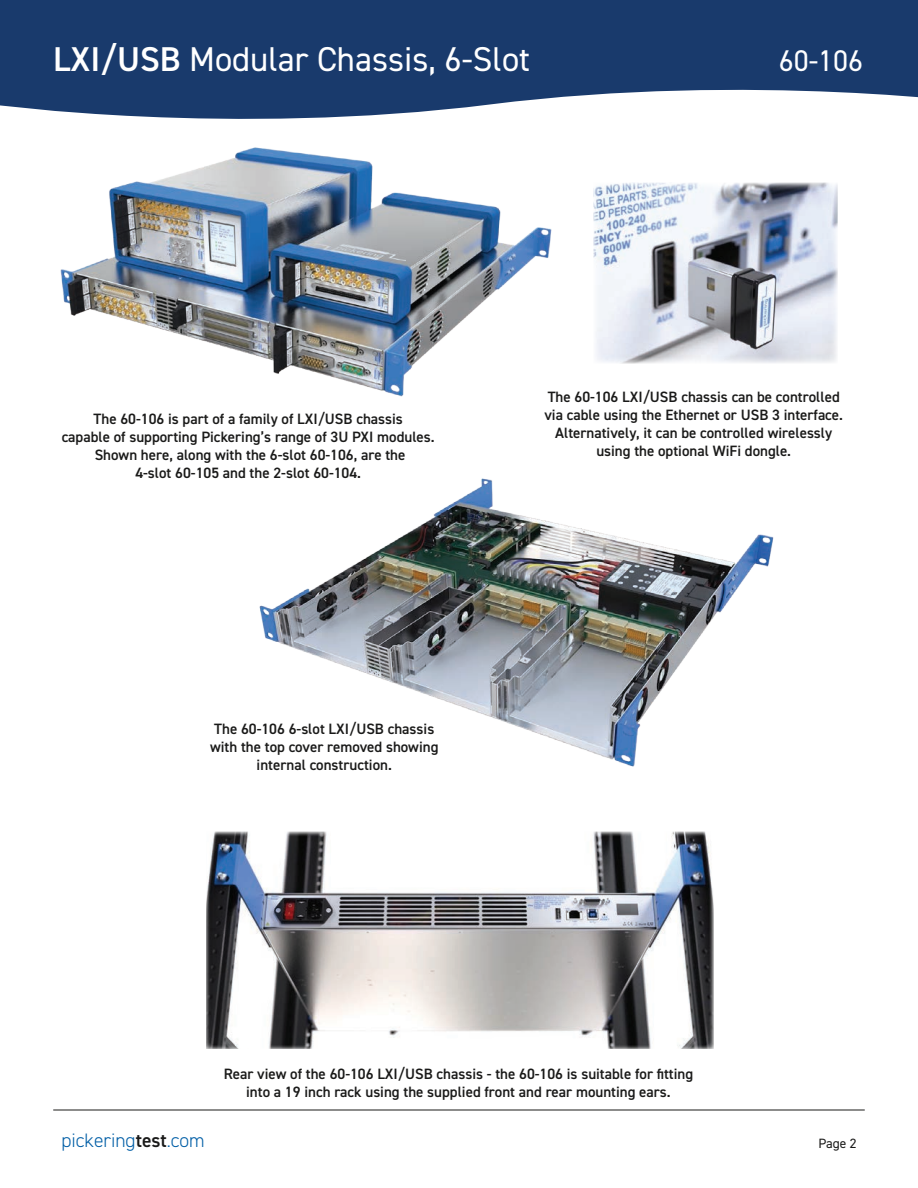
<style>
.page{position:relative;width:918px;height:1188px;background:#fff}
.page>*{position:absolute;margin:0;border:0;box-sizing:border-box;transform-origin:0 0}
.t1{font:34.5px "DIN2014";color:#fff}
.t2{font:30px "DIN2014";color:#fff}
.t3{font:300 19.5px "DIN2014";color:#015ea6}
.Figure_Title{font:600 15px/18px "DIN2014";color:#1a1a19;text-align:center}
.t4{font:13.5px "DIN2014";color:#1a1a19}
.s1{font-weight:600}
.s2{font-weight:600;color:#1a1a19}
</style>
<div class="page">
<img style="left:60px;top:147px;width:492px;height:250px">
<img style="left:206px;top:832px;width:508px;height:217px">
<img style="left:259px;top:478px;width:515px;height:289px">
<img style="left:594px;top:183px;width:243px;height:180px">
<svg style="left:0;top:80px;width:918px;height:39px;fill:#193a6c"></svg>
<div style="left:0;top:0;width:918px;height:80px;background:#193a6c"></div>
<hr style="left:53px;top:1110px;width:812px;height:1px;background:#1a1a19">
<h1 class="t1" style="left:53px;top:38px;width:478px"><span class="s1">LXI/USB</span> Modular Chassis, 6-Slot</h1>
<h2 class="t2" style="left:779px;top:42px;width:86px">60-106</h2>
<p class="Figure_Title" style="left:62px;top:410px;width:375px">The 60-106 is part of a family of LXI/USB chassis<br>capable of supporting Pickering’s range of 3U PXI modules.<br>Shown here, along with the 6-slot 60-106, are the<br>4-slot 60-105 and the 2-slot 60-104.</p>
<p class="Figure_Title" style="left:210px;top:720px;width:230px">The 60-106 6-slot LXI/USB chassis with the top cover removed showing internal construction.</p>
<p class="Figure_Title" style="left:544px;top:387px;width:300px">The 60-106 LXI/USB chassis can be controlled via cable using the Ethernet or USB 3 interface.<br>Alternatively, it can be controlled wirelessly using the optional WiFi dongle.</p>
<p class="Figure_Title" style="left:224px;top:1064px;width:471px">Rear view of the 60-106 LXI/USB chassis - the 60-106 is suitable for fitting into a 19 inch rack using the supplied front and rear mounting ears.</p>
<h3 class="t3" style="left:62px;top:1129px;width:145px">pickering<span class="s2">test</span>.com</h3>
<p class="t4" style="left:818px;top:1135px;width:40px">Page 2</p>
</div>
